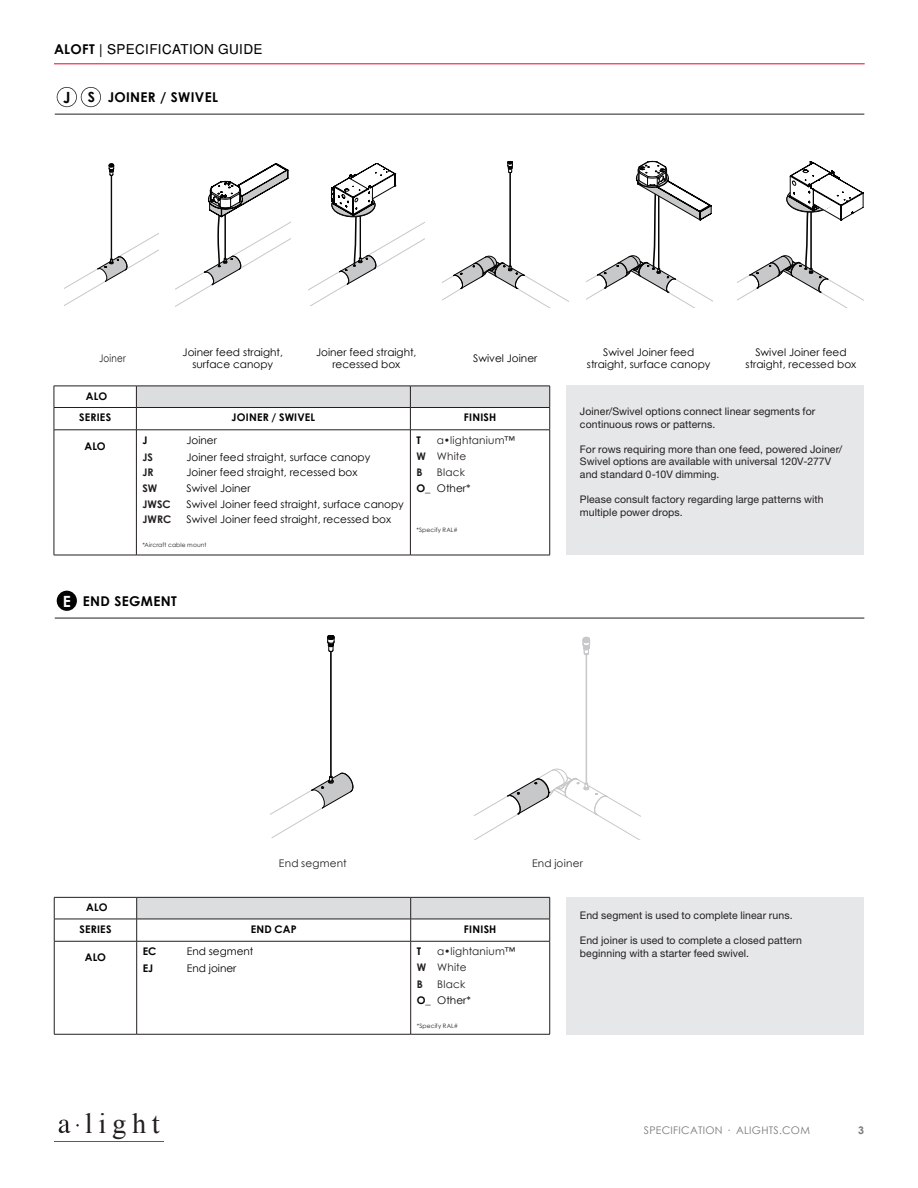
<style>
.page{position:relative;width:918px;height:1188px;background:#fff}
.page>*{position:absolute;margin:0;border:0;box-sizing:border-box;transform-origin:0 0}
.t1{font:28.35px "Times New Roman";letter-spacing:.2em;color:#231f20}
.t2{font:700 15.45px "Century Gothic";color:#040503}
.t3{font:700 15.45px "Century Gothic";color:#fff}
.t4{font:700 13.95px "Century Gothic";color:#040503}
.t5{font:13.5px "Helvetica";letter-spacing:.025em;color:#000}
.Elements{font:700 13.5px "Century Gothic";letter-spacing:.025em;color:#000}
.t6{font:10.5px/12.6px "Helvetica Neue";letter-spacing:.005em;color:#231f20}
.SPEC_Table_Header{font:10.5px/12.6px "Century Gothic";color:#000;text-align:center}
.SPEC_Table_Header-2{font:700 10.5px "Century Gothic";letter-spacing:.02em;color:#000}
.t7{font:10.5px "Century Gothic";letter-spacing:.02em;color:#231f20}
.t8{font:10.5px "Century Gothic";letter-spacing:.025em;color:#76787b}
.t9{font:700 10.5px "Century Gothic";letter-spacing:.01em;color:#231f20}
.t10{font:10.5px "Century Gothic";letter-spacing:.02em;color:#231f20;scale:.84 1}
.t11{font:700 10.5px "Century Gothic";color:#76787b}
.t12{font:6px "Century Gothic";letter-spacing:.02em;color:#231f20}
.s1{font-family:"Century Gothic";font-weight:700}
</style>
<div class="page">
<hr style="left:55px;top:1141px;width:109px;height:1px;background:#e61e25">
<svg style="left:59px;top:1120px;width:11px;height:13px"></svg>
<hr style="left:54px;top:63px;width:811px;height:1px;background:#ef0027">
<hr style="left:55px;top:114px;width:809px;height:1px;background:#231f20">
<hr style="left:55px;top:618px;width:809px;height:1px;background:#231f20">
<svg style="left:65px;top:226px;width:93px;height:80px"></svg>
<hr style="left:111px;top:175px;width:1px;height:85px;background:#050504">
<svg style="left:109px;top:164px;width:5px;height:12px"></svg>
<svg style="left:270px;top:773px;width:83px;height:65px"></svg>
<hr style="left:330px;top:652px;width:1px;height:125px;background:#050504">
<hr style="left:331px;top:652px;width:1px;height:125px;background:#050504">
<svg style="left:327px;top:635px;width:8px;height:17px"></svg>
<svg style="left:475px;top:769px;width:165px;height:71px"></svg>
<hr style="left:586px;top:654px;width:1px;height:130px;background:#c7c8ca">
<svg style="left:582px;top:637px;width:8px;height:18px"></svg>
<svg style="left:586px;top:161px;width:126px;height:146px"></svg>
<svg style="left:507px;top:161px;width:6px;height:12px"></svg>
<hr style="left:510px;top:173px;width:1px;height:93px;background:#050504">
<svg style="left:442px;top:256px;width:126px;height:52px"></svg>
<svg style="left:738px;top:161px;width:126px;height:146px"></svg>
<svg style="left:54px;top:387px;width:1px;height:43px"></svg>
<hr style="left:54px;top:430px;width:1px;height:125px;background:#231f20">
<hr style="left:54px;top:386px;width:82px;height:1px;background:#231f20">
<hr style="left:54px;top:407px;width:82px;height:1px;background:#231f20">
<svg style="left:136px;top:386px;width:414px;height:44px"></svg>
<hr style="left:54px;top:430px;width:82px;height:1px;background:#231f20">
<hr style="left:136px;top:430px;width:274px;height:1px;background:#231f20">
<hr style="left:136px;top:430px;width:1px;height:125px;background:#231f20">
<hr style="left:410px;top:430px;width:140px;height:1px;background:#231f20">
<hr style="left:410px;top:430px;width:1px;height:125px;background:#231f20">
<hr style="left:549px;top:430px;width:1px;height:125px;background:#231f20">
<hr style="left:54px;top:555px;width:82px;height:1px;background:#231f20">
<hr style="left:136px;top:555px;width:274px;height:1px;background:#231f20">
<hr style="left:410px;top:555px;width:140px;height:1px;background:#231f20">
<svg style="left:54px;top:898px;width:1px;height:43px"></svg>
<hr style="left:54px;top:941px;width:1px;height:93px;background:#231f20">
<hr style="left:54px;top:897px;width:83px;height:1px;background:#231f20">
<hr style="left:54px;top:919px;width:83px;height:1px;background:#231f20">
<svg style="left:136px;top:897px;width:414px;height:44px"></svg>
<hr style="left:54px;top:941px;width:83px;height:1px;background:#231f20">
<hr style="left:137px;top:941px;width:274px;height:1px;background:#231f20">
<hr style="left:136px;top:941px;width:1px;height:93px;background:#231f20">
<hr style="left:411px;top:941px;width:139px;height:1px;background:#231f20">
<hr style="left:410px;top:941px;width:1px;height:93px;background:#231f20">
<hr style="left:549px;top:941px;width:1px;height:93px;background:#231f20">
<hr style="left:54px;top:1034px;width:83px;height:1px;background:#231f20">
<hr style="left:137px;top:1034px;width:274px;height:1px;background:#231f20">
<hr style="left:411px;top:1034px;width:139px;height:1px;background:#231f20">
<div style="left:566px;top:386px;width:298px;height:169px;background:#e6e7e9"></div>
<div style="left:566px;top:897px;width:298px;height:137px;background:#e6e7e9"></div>
<svg style="left:175px;top:163px;width:116px;height:143px"></svg>
<svg style="left:309px;top:163px;width:115px;height:143px"></svg>
<div style="left:57px;top:591px;width:20px;height:20px;background:#040503;border-radius:50%"></div>
<svg style="left:57px;top:87px;width:44px;height:20px"></svg>
<svg style="left:57px;top:590px;width:20px;height:16px"></svg>
<p class="t5" style="left:54px;top:41px;width:210px"><span class="s1">ALOFT</span> | SPECIFICATION GUIDE</p>
<p class="t2" style="left:63px;top:85px;width:9px">J</p>
<p class="t4" style="left:88px;top:87px;width:9px">S</p>
<p class="Elements" style="left:108px;top:87px;width:112px">JOINER / SWIVEL</p>
<p class="t10" style="left:99px;top:351px;width:33px">Joiner</p>
<p class="SPEC_Table_Header" style="left:183px;top:346px;width:102px">Joiner feed straight, surface canopy</p>
<p class="SPEC_Table_Header" style="left:316px;top:346px;width:102px">Joiner feed straight, recessed box</p>
<p class="SPEC_Table_Header" style="left:587px;top:346px;width:125px">Swivel Joiner feed straight, surface canopy</p>
<p class="SPEC_Table_Header" style="left:473px;top:352px;width:66px">Swivel Joiner</p>
<p class="SPEC_Table_Header" style="left:746px;top:346px;width:112px">Swivel Joiner feed straight, recessed box</p>
<p class="SPEC_Table_Header-2" style="left:86px;top:388px;width:23px">ALO</p>
<p class="SPEC_Table_Header-2" style="left:79px;top:410px;width:34px">SERIES</p>
<p class="SPEC_Table_Header-2" style="left:232px;top:410px;width:85px">JOINER / SWIVEL</p>
<p class="SPEC_Table_Header-2" style="left:464px;top:410px;width:34px">FINISH</p>
<p class="SPEC_Table_Header-2" style="left:85px;top:438px;width:23px">ALO</p>
<p class="SPEC_Table_Header-2" style="left:142px;top:432px;width:7px">J</p>
<p class="SPEC_Table_Header" style="left:186px;top:433px;width:32px">Joiner</p>
<p class="t9" style="left:142px;top:449px;width:12px">JS</p>
<p class="SPEC_Table_Header" style="left:186px;top:450px;width:185px">Joiner feed straight, surface canopy</p>
<p class="t9" style="left:142px;top:464px;width:13px">JR</p>
<p class="SPEC_Table_Header" style="left:186px;top:466px;width:173px">Joiner feed straight, recessed box</p>
<p class="t9" style="left:142px;top:480px;width:16px">SW</p>
<p class="SPEC_Table_Header" style="left:186px;top:482px;width:66px">Swivel Joiner</p>
<p class="t9" style="left:142px;top:496px;width:30px">JWSC</p>
<p class="SPEC_Table_Header" style="left:186px;top:497px;width:219px">Swivel Joiner feed straight, surface canopy</p>
<p class="t9" style="left:142px;top:511px;width:31px">JWRC</p>
<p class="SPEC_Table_Header" style="left:186px;top:513px;width:206px">Swivel Joiner feed straight, recessed box</p>
<p class="t12" style="left:142px;top:540px;width:66px">*Aircraft cable mount</p>
<p class="SPEC_Table_Header-2" style="left:416px;top:432px;width:6px">T</p>
<p class="t7" style="left:437px;top:433px;width:79px">a•lightanium™</p>
<p class="t9" style="left:416px;top:448px;width:11px">W</p>
<p class="t7" style="left:437px;top:449px;width:31px">White</p>
<p class="t9" style="left:416px;top:464px;width:8px">B</p>
<p class="t7" style="left:437px;top:465px;width:30px">Black</p>
<p class="SPEC_Table_Header-2" style="left:416px;top:480px;width:16px">O_</p>
<p class="SPEC_Table_Header" style="left:437px;top:482px;width:35px">Other*</p>
<p class="t12" style="left:416px;top:525px;width:43px">*Specify RAL#</p>
<p class="t3" style="left:63px;top:589px;width:10px">E</p>
<p class="Elements" style="left:83px;top:591px;width:95px">END SEGMENT</p>
<p class="t6" style="left:580px;top:405px;width:237px">Joiner/Swivel options connect linear segments for continuous rows or patterns.</p>
<p class="t6" style="left:580px;top:443px;width:264px">For rows requiring more than one feed, powered Joiner/<br>Swivel options are available with universal 120V-277V and standard 0-10V dimming.</p>
<p class="t6" style="left:580px;top:493px;width:245px">Please consult factory regarding large patterns with multiple power drops.</p>
<p class="t7" style="left:279px;top:856px;width:69px">End segment</p>
<p class="t7" style="left:532px;top:856px;width:52px">End joiner</p>
<p class="SPEC_Table_Header-2" style="left:86px;top:899px;width:23px">ALO</p>
<p class="SPEC_Table_Header-2" style="left:79px;top:921px;width:34px">SERIES</p>
<p class="SPEC_Table_Header-2" style="left:251px;top:921px;width:47px">END CAP</p>
<p class="SPEC_Table_Header-2" style="left:464px;top:921px;width:34px">FINISH</p>
<p class="SPEC_Table_Header-2" style="left:85px;top:949px;width:23px">ALO</p>
<p class="SPEC_Table_Header-2" style="left:417px;top:943px;width:6px">T</p>
<p class="t7" style="left:437px;top:944px;width:79px">a•lightanium™</p>
<p class="t9" style="left:417px;top:960px;width:11px">W</p>
<p class="t7" style="left:437px;top:960px;width:31px">White</p>
<p class="t9" style="left:417px;top:976px;width:8px">B</p>
<p class="t7" style="left:437px;top:976px;width:30px">Black</p>
<p class="SPEC_Table_Header-2" style="left:417px;top:992px;width:16px">O_</p>
<p class="SPEC_Table_Header" style="left:437px;top:993px;width:35px">Other*</p>
<p class="t12" style="left:417px;top:1022px;width:43px">*Specify RAL#</p>
<p class="SPEC_Table_Header-2" style="left:143px;top:943px;width:15px">EC</p>
<p class="SPEC_Table_Header" style="left:187px;top:945px;width:68px">End segment</p>
<p class="SPEC_Table_Header-2" style="left:143px;top:960px;width:12px">EJ</p>
<p class="SPEC_Table_Header" style="left:187px;top:962px;width:51px">End joiner</p>
<h1 class="t1" style="left:85px;top:1105px;width:76px">light</h1>
<p class="t6" style="left:580px;top:909px;width:214px">End segment is used to complete linear runs.</p>
<p class="t6" style="left:580px;top:934px;width:224px">End joiner is used to complete a closed pattern beginning with a starter feed swivel.</p>
<p class="t8" style="left:644px;top:1123px;width:168px">SPECIFICATION · ALIGHTS.COM</p>
<p class="t11" style="left:858px;top:1122px;width:7px">3</p>
</div>
